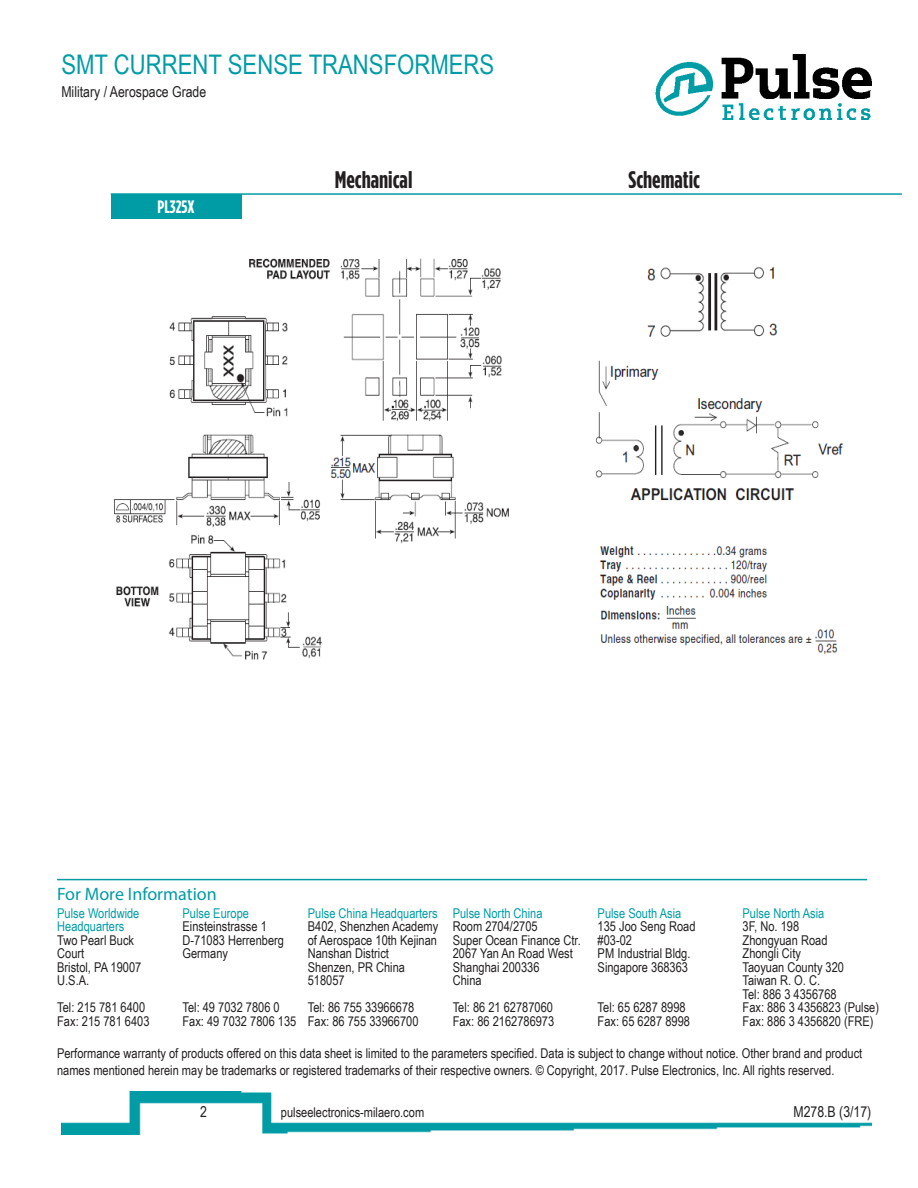
<style>
.page{position:relative;width:918px;height:1188px;background:#fff}
.page>*{position:absolute;margin:0;border:0;box-sizing:border-box;transform-origin:0 0}
.t1{font:27px "Arial Narrow";color:#009ca6}
.t2{font:700 24px "Gotham Condensed";color:#231f20}
.t3{font:18px "Myriad Pro";color:#009ca6}
.t4{font:700 18px "Gotham Condensed";color:#fff}
.t5{font:15px "Arial Narrow";color:#231f20}
.t6{font:13.5px/13.5px "Arial Narrow";color:#231f20}
.t7{font:13.5px "Arial Narrow";color:#009ca6}
</style>
<div class="page">
<img style="left:61px;top:1092px;width:811px;height:42px">
<img style="left:655px;top:54px;width:216px;height:66px">
<div style="left:111px;top:195px;width:130px;height:24px;background:#009ca6"></div>
<hr style="left:111px;top:193px;width:791px;height:2px;background:#009ca6">
<hr style="left:57px;top:879px;width:810px;height:1px;background:#009ca6">
<img style="left:113px;top:258px;width:731px;height:402px">
<p class="t1" style="left:61px;top:45px;width:435px">SMT CURRENT SENSE TRANSFORMERS</p>
<p class="t5" style="left:61px;top:81px;width:146px">Military / Aerospace Grade</p>
<p class="t4" style="left:157px;top:197px;width:39px">PL325X</p>
<p class="t2" style="left:335px;top:166px;width:79px">Mechanical</p>
<p class="t2" style="left:629px;top:166px;width:73px">Schematic</p>
<p class="t3" style="left:57px;top:883px;width:161px">For More Information</p>
<p class="t7" style="left:57px;top:903px;width:84px">Pulse Worldwide</p>
<p class="t7" style="left:57px;top:917px;width:69px">Headquarters</p>
<p class="t6" style="left:57px;top:933px;width:78px">Two Pearl Buck<br>Court</p>
<p class="t6" style="left:57px;top:960px;width:86px">Bristol, PA 19007</p>
<p class="t6" style="left:57px;top:973px;width:33px">U.S.A.</p>
<p class="t6" style="left:57px;top:1000px;width:90px">Tel: 215 781 6400</p>
<p class="t6" style="left:57px;top:1014px;width:94px">Fax: 215 781 6403</p>
<p class="t7" style="left:308px;top:903px;width:131px">Pulse China Headquarters</p>
<p class="t6" style="left:308px;top:919px;width:132px">B402, Shenzhen Academy of Aerospace 10th Kejinan</p>
<p class="t6" style="left:308px;top:946px;width:83px">Nanshan District</p>
<p class="t6" style="left:308px;top:960px;width:99px">Shenzen, PR China<br>518057</p>
<p class="t6" style="left:308px;top:1000px;width:108px">Tel: 86 755 33966678</p>
<p class="t6" style="left:308px;top:1014px;width:112px">Fax: 86 755 33966700</p>
<p class="t7" style="left:453px;top:903px;width:91px">Pulse North China</p>
<p class="t6" style="left:453px;top:919px;width:86px">Room 2704/2705</p>
<p class="t6" style="left:453px;top:933px;width:130px">Super Ocean Finance Ctr.</p>
<p class="t6" style="left:453px;top:946px;width:122px">2067 Yan An Road West</p>
<p class="t6" style="left:453px;top:960px;width:88px">Shanghai 200336</p>
<p class="t6" style="left:453px;top:973px;width:30px">China</p>
<p class="t6" style="left:453px;top:1000px;width:102px">Tel: 86 21 62787060</p>
<p class="t6" style="left:453px;top:1014px;width:103px">Fax: 86 2162786973</p>
<p class="t7" style="left:598px;top:903px;width:85px">Pulse South Asia</p>
<p class="t6" style="left:598px;top:919px;width:99px">135 Joo Seng Road</p>
<p class="t6" style="left:598px;top:933px;width:36px">#03-02</p>
<p class="t6" style="left:598px;top:946px;width:94px">PM Industrial Bldg.</p>
<p class="t6" style="left:598px;top:960px;width:92px">Singapore 368363</p>
<p class="t6" style="left:598px;top:1000px;width:90px">Tel: 65 6287 8998</p>
<p class="t6" style="left:598px;top:1014px;width:94px">Fax: 65 6287 8998</p>
<p class="t7" style="left:743px;top:903px;width:83px">Pulse North Asia</p>
<p class="t6" style="left:743px;top:919px;width:58px">3F, No. 198</p>
<p class="t6" style="left:743px;top:933px;width:86px">Zhongyuan Road</p>
<p class="t6" style="left:743px;top:946px;width:60px">Zhongli City</p>
<p class="t6" style="left:743px;top:960px;width:103px">Taoyuan County 320</p>
<p class="t6" style="left:743px;top:973px;width:79px">Taiwan R. O. C.</p>
<p class="t6" style="left:743px;top:987px;width:96px">Tel: 886 3 4356768</p>
<p class="t6" style="left:743px;top:1000px;width:138px">Fax: 886 3 4356823 (Pulse)</p>
<p class="t6" style="left:743px;top:1014px;width:133px">Fax: 886 3 4356820 (FRE)</p>
<p class="t6" style="left:57px;top:1045px;width:807px;line-height:16.2px">Performance warranty of products offered on this data sheet is limited to the parameters specified. Data is subject to change without notice. Other brand and product names mentioned herein may be trademarks or registered trademarks of their respective owners. © Copyright, 2017. Pulse Electronics, Inc. All rights reserved.</p>
<p class="t7" style="left:183px;top:903px;width:68px">Pulse Europe</p>
<p class="t6" style="left:183px;top:919px;width:86px">Einsteinstrasse 1</p>
<p class="t6" style="left:183px;top:933px;width:103px">D-71083 Herrenberg</p>
<p class="t6" style="left:183px;top:946px;width:47px">Germany</p>
<p class="t6" style="left:183px;top:1000px;width:99px">Tel: 49 7032 7806 0</p>
<p class="t6" style="left:183px;top:1014px;width:115px">Fax: 49 7032 7806 135</p>
<p class="t5" style="left:200px;top:1100px;width:8px">2</p>
<p class="t6" style="left:281px;top:1105px;width:145px">pulseelectronics-milaero.com</p>
<p class="t5" style="left:793px;top:1100px;width:79px">M278.B (3/17)</p>
</div>
